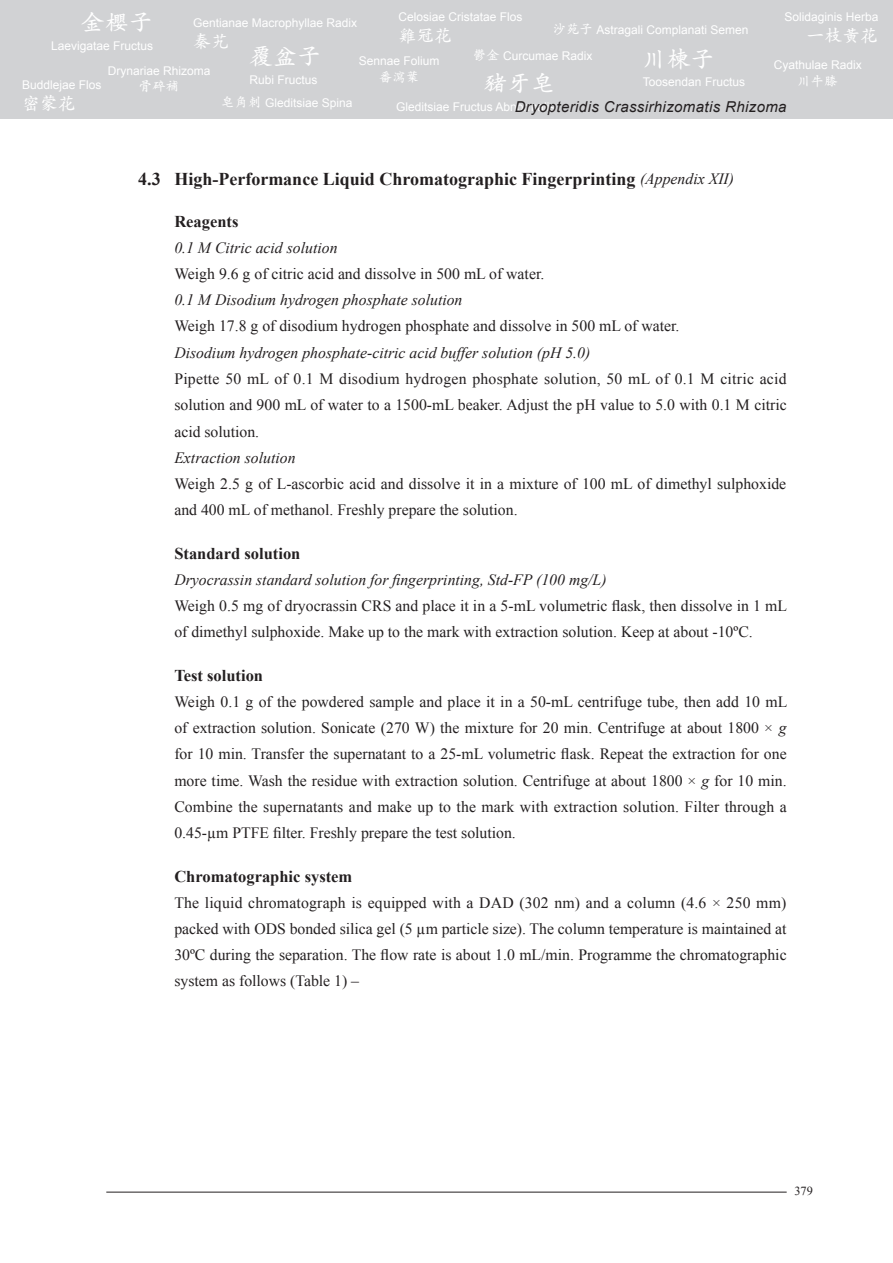
<style>
.page{position:relative;width:893px;height:1263px;background:#fff}
.page>*{position:absolute;margin:0;border:0;box-sizing:border-box;transform-origin:0 0}
.t1{font:600 24px "M Kai HK";color:#fff}
.t2{font:700 18px "Times New Roman";color:#231f20}
.t3{font:600 18px "M Kai HK";color:#fff}
.t4{font:700 16.5px "Times New Roman";color:#231f20}
.t5{font:15.75px/26.2px "Times New Roman";color:#231f20}
.t6{font:italic 15px "Arial";letter-spacing:.025em;color:#231f20}
.t7{font:600 13.5px "M Kai HK";color:#fff}
.t8{font:12.3px "Times New Roman";color:#231f20}
.t9{font:12px "Arial";color:#fff}
.s1{font-family:"M Kai HK";font-weight:600;font-size:13.5px}
.s2{font-weight:400;font-style:italic;font-size:15.75px}
.s3{font-style:italic}
</style>
<div class="page">
<hr style="left:106px;top:1192px;width:681px;height:1px;background:#231f20">
<div style="left:0;top:0;width:893px;height:119px;background:#d1d2d4"></div>
<h1 class="t1" style="left:81px;top:6px;width:73px">金櫻子</h1>
<p class="t9" style="left:784px;top:9px;width:96px">Solidaginis Herba</p>
<p class="t9" style="left:398px;top:9px;width:126px">Celosiae Cristatae Flos</p>
<p class="t3" style="left:398px;top:22px;width:55px">雞冠花</p>
<p class="t9" style="left:193px;top:15px;width:166px">Gentianae Macrophyllae Radix</p>
<p class="t3" style="left:193px;top:29px;width:37px">秦艽</p>
<p class="t9" style="left:553px;top:22px;width:197px"><span class="s1">沙苑子</span> Astragali Complanati Semen</p>
<p class="t3" style="left:807px;top:23px;width:73px">一枝黃花</p>
<p class="t9" style="left:774px;top:57px;width:90px">Cyathulae Radix</p>
<p class="t9" style="left:51px;top:38px;width:104px">Laevigatae Fructus</p>
<h1 class="t1" style="left:250px;top:39px;width:73px">覆盆子</h1>
<p class="t9" style="left:250px;top:72px;width:70px">Rubi Fructus</p>
<h1 class="t1" style="left:643px;top:42px;width:73px">川楝子</h1>
<p class="t9" style="left:473px;top:48px;width:121px"><span class="s1">鬱金</span> Curcumae Radix</p>
<p class="t9" style="left:359px;top:53px;width:82px">Sennae Folium</p>
<p class="t7" style="left:379px;top:68px;width:42px">番瀉葉</p>
<p class="t7" style="left:797px;top:71px;width:42px">川牛膝</p>
<p class="t9" style="left:108px;top:62px;width:104px">Drynariae Rhizoma</p>
<p class="t7" style="left:139px;top:77px;width:42px">骨碎補</p>
<h1 class="t1" style="left:483px;top:66px;width:73px">豬牙皂</h1>
<p class="t9" style="left:22px;top:77px;width:81px">Buddlejae Flos</p>
<p class="t9" style="left:643px;top:74px;width:104px">Toosendan Fructus</p>
<p class="t3" style="left:22px;top:91px;width:55px">密蒙花</p>
<p class="t9" style="left:221px;top:95px;width:133px"><span class="s1">皂角刺</span> Gleditsiae Spina</p>
<p class="t9" style="left:396px;top:99px;width:161px">Gleditsiae Fructus Abnormalis</p>
<p class="t6" style="left:515px;top:97px;width:273px">Dryopteridis Crassirhizomatis Rhizoma</p>
<p class="t2" style="left:138px;top:167px;width:597px">4.3 High-Performance Liquid Chromatographic Fingerprinting <span class="s2">(Appendix XII)</span></p>
<p class="t4" style="left:174px;top:210px;width:66px">Reagents</p>
<p class="t5" style="left:174px;top:234px;width:614px"><span class="s3">0.1 M Citric acid solution<br></span>Weigh 9.6 g of citric acid and dissolve in 500 mL of water.<br><span class="s3">0.1 M Disodium hydrogen phosphate solution<br></span>Weigh 17.8 g of disodium hydrogen phosphate and dissolve in 500 mL of water.<br><span class="s3">Disodium hydrogen phosphate-citric acid buffer solution (pH 5.0)<br></span>Pipette 50 mL of 0.1 M disodium hydrogen phosphate solution, 50 mL of 0.1 M citric acid solution and 900 mL of water to a 1500-mL beaker. Adjust the pH value to 5.0 with 0.1 M citric acid solution.<br><span class="s3">Extraction solution<br></span>Weigh 2.5 g of L-ascorbic acid and dissolve it in a mixture of 100 mL of dimethyl sulphoxide and 400 mL of methanol. Freshly prepare the solution.</p>
<p class="t4" style="left:174px;top:542px;width:128px">Standard solution</p>
<p class="t5" style="left:174px;top:566px;width:614px"><span class="s3">Dryocrassin standard solution for fingerprinting, Std-FP (100 mg/L)<br></span>Weigh 0.5 mg of dryocrassin CRS and place it in a 5-mL volumetric flask, then dissolve in 1 mL of dimethyl sulphoxide. Make up to the mark with extraction solution. Keep at about -10ºC.</p>
<p class="t4" style="left:174px;top:664px;width:90px">Test solution</p>
<p class="t5" style="left:174px;top:688px;width:614px;text-align:justify">Weigh 0.1 g of the powdered sample and place it in a 50-mL centrifuge tube, then add 10 mL of extraction solution. Sonicate (270 W) the mixture for 20 min. Centrifuge at about 1800 × <span class="s3">g </span>for 10 min. Transfer the supernatant to a 25-mL volumetric flask. Repeat the extraction for one more time. Wash the residue with extraction solution. Centrifuge at about 1800 × <span class="s3">g</span> for 10 min.<br>Combine the supernatants and make up to the mark with extraction solution. Filter through a 0.45-µm PTFE filter. Freshly prepare the test solution.</p>
<p class="t4" style="left:174px;top:865px;width:179px">Chromatographic system</p>
<p class="t5" style="left:174px;top:889px;width:614px;text-align:justify">The liquid chromatograph is equipped with a DAD (302 nm) and a column (4.6 × 250 mm) packed with ODS bonded silica gel (5 µm particle size). The column temperature is maintained at 30ºC during the separation. The flow rate is about 1.0 mL/min. Programme the chromatographic system as follows (Table 1) –</p>
<p class="t8" style="left:794px;top:1182px;width:20px">379</p>
</div>
